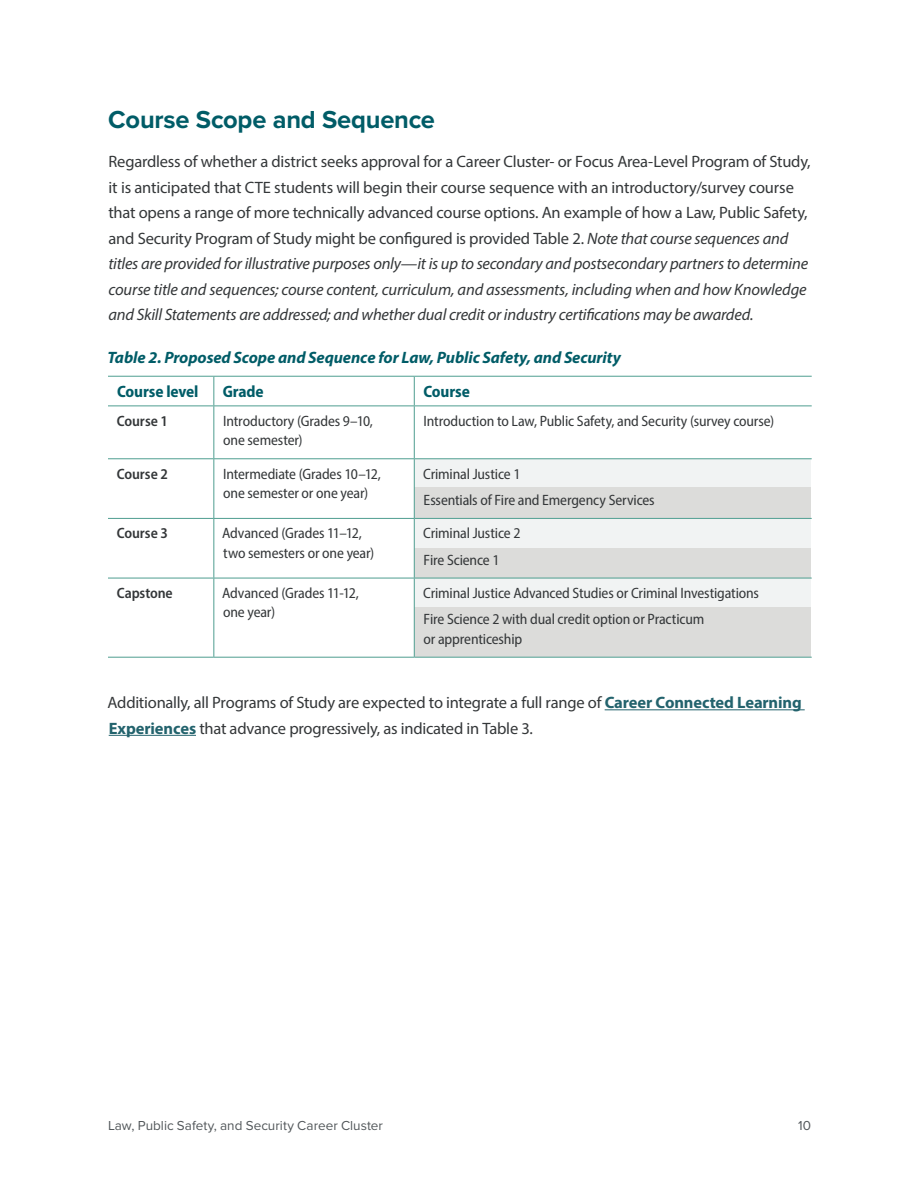
<style>
.page{position:relative;width:918px;height:1188px;background:#fff}
.page>*{position:absolute;margin:0;border:0;box-sizing:border-box;transform-origin:0 0}
.t1{font:700 25.5px "Proxima Nova";letter-spacing:-.01em;color:#005c67}
.Body{font:16.5px/25.5px "Myriad Pro";letter-spacing:-.015em;color:#343739}
.t2{font:italic 700 16.5px "Myriad Pro";letter-spacing:-.005em;color:#005c67}
.Table_Header{font:700 semi-condensed 16.5px "Myriad Pro";letter-spacing:-.005em;color:#005c67}
.Table_Body{font:semi-condensed 15px/19.5px "Myriad Pro";letter-spacing:-.01em;color:#343739}
.Table_Body-2{font:600 semi-condensed 15px "Myriad Pro";letter-spacing:-.005em;color:#343739}
.t3{font:13.5px "Proxima Nova";color:#52575a}
.s1{font-style:italic}
.s2{font-weight:700;color:#23636d}
</style>
<div class="page">
<hr style="left:605px;top:709px;width:200px;height:1px;background:#23636d">
<hr style="left:109px;top:735px;width:87px;height:1px;background:#23636d">
<svg style="left:214px;top:407px;width:598px;height:250px"></svg>
<hr style="left:108px;top:376px;width:106px;height:1px;background:#4f9e90">
<hr style="left:108px;top:406px;width:106px;height:1px;background:#4f9e90">
<svg style="left:213px;top:377px;width:1px;height:29px"></svg>
<hr style="left:214px;top:376px;width:200px;height:1px;background:#4f9e90">
<hr style="left:414px;top:376px;width:398px;height:1px;background:#4f9e90">
<svg style="left:414px;top:377px;width:1px;height:29px"></svg>
<hr style="left:214px;top:406px;width:200px;height:1px;background:#4f9e90">
<hr style="left:414px;top:406px;width:398px;height:1px;background:#4f9e90">
<hr style="left:108px;top:578px;width:106px;height:1px;background:#4f9e90">
<hr style="left:108px;top:657px;width:106px;height:1px;background:#4f9e90">
<hr style="left:213px;top:459px;width:1px;height:59px;background:#4f9e90">
<hr style="left:213px;top:519px;width:1px;height:59px;background:#4f9e90">
<hr style="left:213px;top:578px;width:1px;height:79px;background:#4f9e90">
<hr style="left:214px;top:518px;width:200px;height:1px;background:#4f9e90">
<hr style="left:214px;top:578px;width:200px;height:1px;background:#4f9e90">
<hr style="left:214px;top:657px;width:200px;height:1px;background:#4f9e90">
<hr style="left:414px;top:459px;width:1px;height:59px;background:#4f9e90">
<hr style="left:414px;top:519px;width:1px;height:59px;background:#4f9e90">
<hr style="left:414px;top:578px;width:1px;height:79px;background:#4f9e90">
<hr style="left:414px;top:518px;width:398px;height:1px;background:#4f9e90">
<hr style="left:414px;top:578px;width:398px;height:1px;background:#4f9e90">
<hr style="left:414px;top:657px;width:398px;height:1px;background:#4f9e90">
<hr style="left:213px;top:406px;width:1px;height:52px;background:#4f9e90">
<hr style="left:214px;top:458px;width:200px;height:1px;background:#4f9e90">
<hr style="left:414px;top:406px;width:1px;height:52px;background:#4f9e90">
<hr style="left:414px;top:458px;width:398px;height:1px;background:#4f9e90">
<hr style="left:108px;top:458px;width:106px;height:1px;background:#4f9e90">
<hr style="left:108px;top:518px;width:106px;height:1px;background:#4f9e90">
<h3 class="t1" style="left:108px;top:101px;width:328px">Course Scope and Sequence</h3>
<p class="Body" style="left:108px;top:149px;width:704px">Regardless of whether a district seeks approval for a Career Cluster- or Focus Area-Level Program of Study, it is anticipated that CTE students will begin their course sequence with an introductory/survey course that opens a range of more technically advanced course options. An example of how a Law, Public Safety, and Security Program of Study might be configured is provided Table 2. <span class="s1">Note that course sequences and titles are provided for illustrative purposes only—it is up to secondary and postsecondary partners to determine course title and sequences; course content, curriculum, and assessments, including when and how Knowledge and Skill Statements are addressed; and whether dual credit or industry certifications may be awarded.</span></p>
<p class="t2" style="left:107px;top:347px;width:515px">Table 2. Proposed Scope and Sequence for Law, Public Safety, and Security</p>
<p class="Table_Header" style="left:117px;top:381px;width:83px">Course level</p>
<p class="Table_Header" style="left:223px;top:381px;width:42px">Grade</p>
<p class="Table_Header" style="left:423px;top:381px;width:48px">Course</p>
<p class="Table_Body-2" style="left:117px;top:411px;width:53px">Course 1</p>
<p class="Table_Body" style="left:223px;top:411px;width:151px">Introductory (Grades 9–10, one semester)</p>
<p class="Table_Body" style="left:424px;top:411px;width:352px">Introduction to Law, Public Safety, and Security (survey course)</p>
<p class="Table_Body-2" style="left:117px;top:464px;width:53px">Course 2</p>
<p class="Table_Body" style="left:223px;top:464px;width:159px">Intermediate (Grades 10–12, one semester or one year)</p>
<p class="Table_Body" style="left:423px;top:464px;width:99px">Criminal Justice 1</p>
<p class="Table_Body" style="left:424px;top:490px;width:233px">Essentials of Fire and Emergency Services</p>
<p class="Table_Body-2" style="left:117px;top:524px;width:53px">Course 3</p>
<p class="Table_Body" style="left:222px;top:523px;width:154px">Advanced (Grades 11–12, two semesters or one year)</p>
<p class="Table_Body" style="left:423px;top:523px;width:99px">Criminal Justice 2</p>
<p class="Table_Body" style="left:424px;top:550px;width:77px">Fire Science 1</p>
<p class="Table_Body-2" style="left:117px;top:583px;width:57px">Capstone</p>
<p class="Table_Body" style="left:222px;top:583px;width:138px">Advanced (Grades 11-12, one year)</p>
<p class="Table_Body" style="left:423px;top:583px;width:337px">Criminal Justice Advanced Studies or Criminal Investigations</p>
<p class="Table_Body" style="left:424px;top:609px;width:282px">Fire Science 2 with dual credit option or Practicum or apprenticeship</p>
<p class="Body" style="left:107px;top:690px;width:696px">Additionally, all Programs of Study are expected to integrate a full range of <span class="s2">Career Connected Learning<br>Experiences</span> that advance progressively, as indicated in Table 3.</p>
<p class="t3" style="left:108px;top:1116px;width:277px">Law, Public Safety, and Security Career Cluster</p>
<p class="t3" style="left:798px;top:1116px;width:14px">10</p>
</div>
